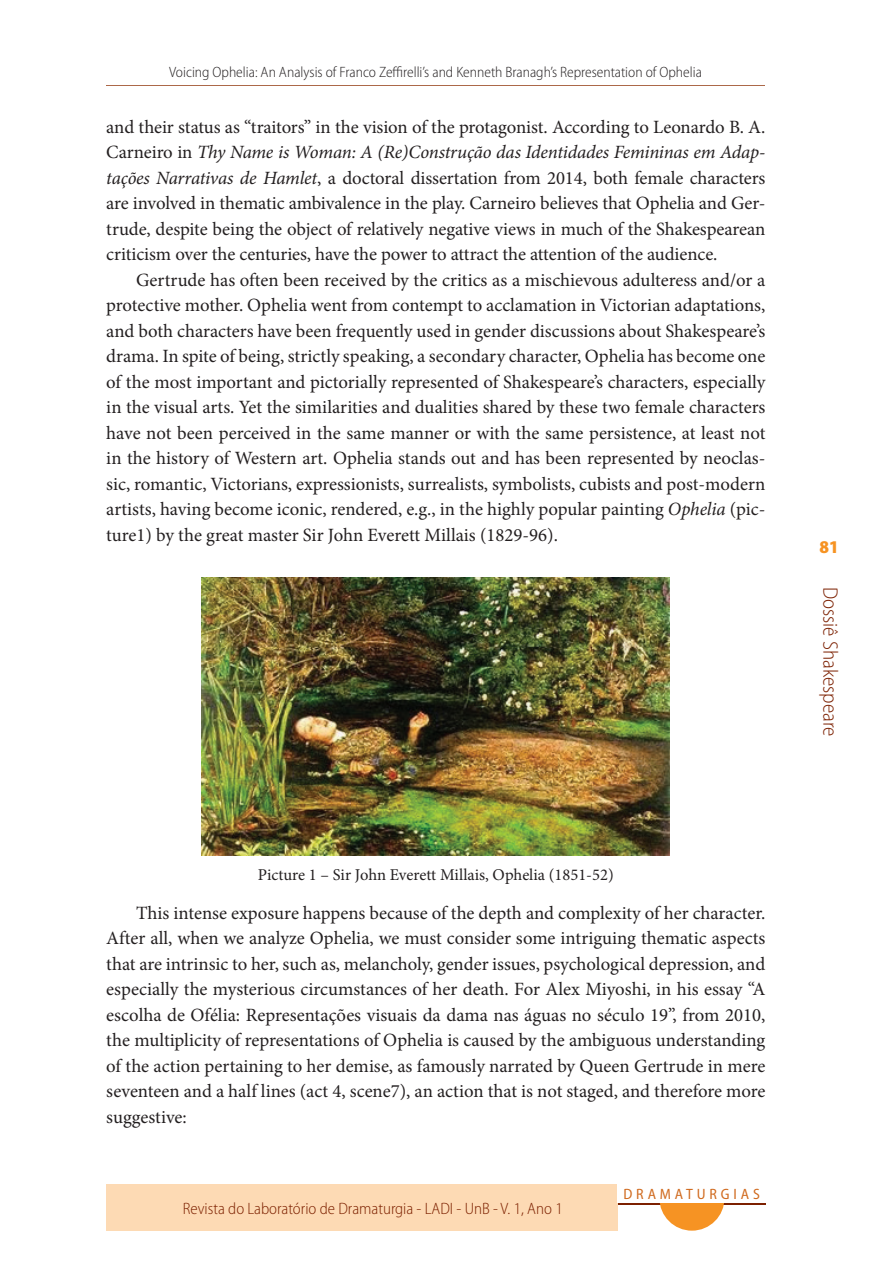
<style>
.page{position:relative;width:893px;height:1263px;background:#fff}
.page>*{position:absolute;margin:0;border:0;box-sizing:border-box;transform-origin:0 0}
.t1{font:300 semi-condensed 21px "Myriad Pro";color:#7c2000}
.t2{font:18.75px/25.5px "Minion Pro";letter-spacing:-.005em;color:#231f20;text-align:justify}
.t3{font:900 semi-condensed 18px "Myriad Pro";color:#f69323}
.t4{font:300 semi-condensed 16.5px "Myriad Pro";color:#7c2000}
.t5{font:16.5px "Minion Pro";color:#231f20}
.t6{font:300 semi-condensed 15px "Myriad Pro";color:#231f20}
.t7{font:semi-condensed 15px "Myriad Pro";letter-spacing:.26em;color:#d06a1e}
.s1{font-style:italic}
</style>
<div class="page">
<hr style="left:618px;top:1203px;width:148px;height:1px;background:#7c2000">
<div style="left:106px;top:1184px;width:511px;height:46px;background:#fddab4"></div>
<div style="left:659px;top:1165px;width:65px;height:65px;background:#f69323;border-radius:50%"></div>
<div style="left:618px;top:1157px;width:148px;height:46px;background:#fff"></div>
<hr style="left:106px;top:85px;width:659px;height:1px;background:#ac6849">
<img style="left:202px;top:577px;width:468px;height:278px">
<p class="t6" style="left:169px;top:64px;width:534px">Voicing Ophelia: An Analysis of Franco Zeffirelli’s and Kenneth Branagh’s Representation of Ophelia</p>
<p class="t2" style="left:106px;top:114px;width:661px">and their status as “traitors” in the vision of the protagonist. According to Leonardo B. A.<br>Carneiro in <span class="s1">Thy Name is Woman: A (Re)Construção das Identidades Femininas em Adap&shy;tações Narrativas de Hamlet</span>, a doctoral dissertation from 2014, both female characters are involved in thematic ambivalence in the play. Carneiro believes that Ophelia and Ger&shy;trude, despite being the object of relatively negative views in much of the Shakespearean criticism over the centuries, have the power to attract the attention of the audience.</p>
<p class="t2" style="left:106px;top:267px;width:661px;text-indent:30px">Gertrude has often been received by the critics as a mischievous adulteress and/or a protective mother. Ophelia went from contempt to acclamation in Victorian adaptations, and both characters have been frequently used in gender discussions about Shakespeare’s drama. In spite of being, strictly speaking, a secondary character, Ophelia has become one of the most important and pictorially represented of Shakespeare’s characters, especially in the visual arts. Yet the similarities and dualities shared by these two female characters have not been perceived in the same manner or with the same persistence, at least not in the history of Western art. Ophelia stands out and has been represented by neoclas&shy;sic, romantic, Victorians, expressionists, surrealists, symbolists, cubists and post-modern artists, having become iconic, rendered, e.g., in the highly popular painting <span class="s1">Ophelia</span> (pic&shy;ture1) by the great master Sir John Everett Millais (1829-96).</p>
<p class="t5" style="left:258px;top:864px;width:357px">Picture 1 – Sir John Everett Millais, Ophelia (1851-52)</p>
<p class="t2" style="left:106px;top:900px;width:661px;text-indent:30px">This intense exposure happens because of the depth and complexity of her character.<br>After all, when we analyze Ophelia, we must consider some intriguing thematic aspects that are intrinsic to her, such as, melancholy, gender issues, psychological depression, and especially the mysterious circumstances of her death. For Alex Miyoshi, in his essay “A escolha de Ofélia: Representações visuais da dama nas águas no século 19”, from 2010, the multiplicity of representations of Ophelia is caused by the ambiguous understanding of the action pertaining to her demise, as famously narrated by Queen Gertrude in mere seventeen and a half lines (act 4, scene7), an action that is not staged, and therefore more suggestive:</p>
<p class="t4" style="left:183px;top:1199px;width:381px">Revista do Laboratório de Dramaturgia - LADI - UnB - V. 1, Ano 1</p>
<p class="t7" style="left:623px;top:1185px;width:138px">DRAMATURGIAS</p>
<p class="t3" style="left:820px;top:537px;width:21px">81</p>
<p class="t1" style="left:842px;top:587px;width:151px;rotate:90deg">Dossiê Shakespeare</p>
</div>
